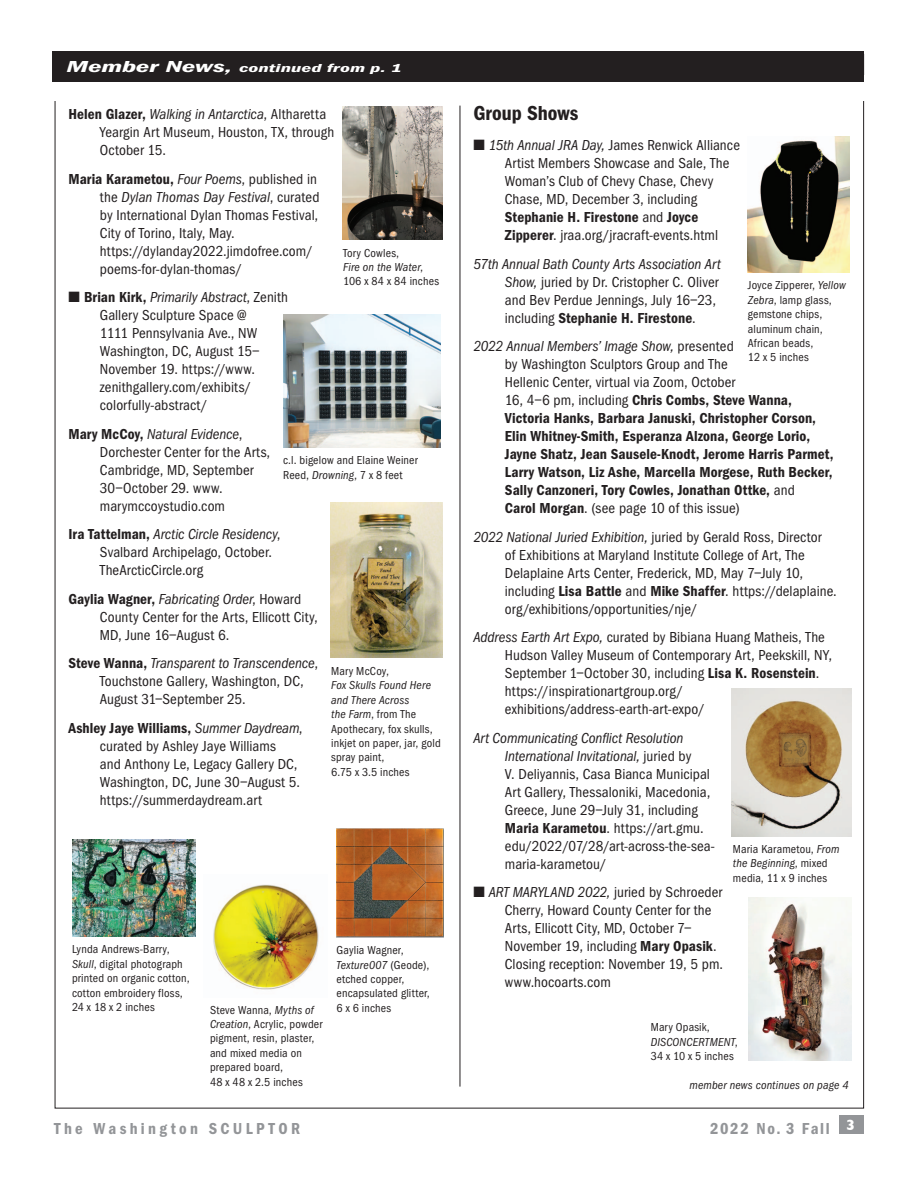
<style>
.page{position:relative;width:918px;height:1188px;background:#fff}
.page>*{position:absolute;margin:0;border:0;box-sizing:border-box;transform-origin:0 0}
.t1{font:600 21px "Franklin Got Cd ITC";color:#231f20}
.t2{font:600 16.5px "Franklin Got Cd ITC";letter-spacing:.2em;color:#939598}
.t3{font:600 16.5px "Franklin Got Cd ITC";letter-spacing:.1em;color:#939598}
.t4{font:15px/18px "Franklin Got Cd ITC";letter-spacing:.005em;color:#231f20}
.t5{font:600 15px/18px "Franklin Got Cd ITC";letter-spacing:.005em;color:#231f20}
.t6{font:700 15px "Gill Sans";color:#939598;scale:1.56 1}
.t7{font:700 15px "Gill Sans";color:#fff}
.t8{font:12px/14.4px "Franklin Got Cd ITC";letter-spacing:.015em;color:#231f20}
.t9{font:italic 600 12px "Franklin Got Cd ITC";letter-spacing:.005em;color:#fff;scale:1.8 1}
.t10{font:italic 12px "Franklin Got Cd ITC";letter-spacing:.015em;color:#231f20}
.s1{font-size:16.5px}
.s2{font-weight:600}
.s3{font-style:italic}
.s4{font-weight:400;font-style:italic}
.s5{font-weight:400}
</style>
<div class="page">
<div style="left:840px;top:1115px;width:24px;height:19px;background:#939598"></div>
<div style="left:52px;top:51px;width:812px;height:31px;background:#231f20"></div>
<hr style="left:460px;top:106px;width:1px;height:981px;background:#231f20">
<img style="left:72px;top:840px;width:124px;height:97px">
<img style="left:284px;top:314px;width:156px;height:134px">
<img style="left:342px;top:106px;width:101px;height:133px">
<img style="left:331px;top:502px;width:111px;height:156px">
<img style="left:337px;top:828px;width:107px;height:110px">
<img style="left:213px;top:884px;width:106px;height:106px">
<img style="left:748px;top:137px;width:102px;height:136px">
<img style="left:732px;top:688px;width:119px;height:148px">
<img style="left:749px;top:897px;width:103px;height:163px">
<p class="t9" style="left:67px;top:61px;width:188px"><span class="s1">Member News,</span> continued from p. 1</p>
<p class="t4" style="left:100px;top:105px;width:236px;text-indent:-32px"><span class="s2">Helen Glazer,</span> <span class="s3">Walking in Antarctica</span>, Altharetta<br>Yeargin Art Museum, Houston, TX, through<br>October 15.</p>
<p class="t4" style="left:100px;top:170px;width:221px;text-indent:-32px"><span class="s2">Maria Karametou,</span> <span class="s3">Four Poems</span>, published in the <span class="s3">Dylan Thomas Day Festival</span>, curated by International Dylan Thomas Festival, City of Torino, Italy, May. https://dylanday2022.jimdofree.com/ poems-for-dylan-thomas/</p>
<p class="t4" style="left:100px;top:288px;width:190px;text-indent:-31px">■ <span class="s2">Brian Kirk,</span> <span class="s3">Primarily Abstract</span>, Zenith<br>Gallery Sculpture Space @<br>1111 Pennsylvania Ave., NW<br>Washington, DC, August 15–<br>November 19. https://www. zenithgallery.com/exhibits/ colorfully-abstract/</p>
<p class="t4" style="left:100px;top:425px;width:172px;text-indent:-32px"><span class="s2">Mary McCoy,</span> <span class="s3">Natural Evidence</span>,<br>Dorchester Center for the Arts,<br>Cambridge, MD, September<br>30–October 29. www. marymccoystudio.com</p>
<p class="t4" style="left:100px;top:525px;width:182px;text-indent:-32px"><span class="s2">Ira Tattelman,</span> <span class="s3">Arctic Circle Residency</span>,<br>Svalbard Archipelago, October.<br>TheArcticCircle.org</p>
<p class="t4" style="left:100px;top:590px;width:219px;text-indent:-32px"><span class="s2">Gaylia Wagner,</span> <span class="s3">Fabricating Order</span>, Howard<br>County Center for the Arts, Ellicott City,<br>MD, June 16–August 6.</p>
<p class="t4" style="left:100px;top:654px;width:220px;text-indent:-32px"><span class="s2">Steve Wanna,</span> <span class="s3">Transparent to Transcendence</span>,<br>Touchstone Gallery, Washington, DC,<br>August 31–September 25.</p>
<p class="t4" style="left:100px;top:719px;width:204px;text-indent:-32px"><span class="s2">Ashley Jaye Williams,</span> <span class="s3">Summer Daydream</span>, curated by Ashley Jaye Williams<br>and Anthony Le, Legacy Gallery DC, Washington, DC, June 30–August 5. https://summerdaydream.art</p>
<p class="t8" style="left:343px;top:246px;width:97px">Tory Cowles,<br><span class="s3">Fire on the Water</span>,<br>106 x 84 x 84 inches</p>
<p class="t8" style="left:283px;top:453px;width:136px">c.l. bigelow and Elaine Weiner<br>Reed, <span class="s3">Drowning</span>, 7 x 8 feet</p>
<p class="t8" style="left:331px;top:664px;width:59px">Mary McCoy,</p>
<p class="t8" style="left:331px;top:678px;width:111px"><span class="s3">Fox Skulls Found Here and There Across<br>the Farm</span>, from The<br>Apothecary, fox skulls, inkjet on paper, jar, gold spray paint,<br>6.75 x 3.5 inches</p>
<p class="t8" style="left:72px;top:942px;width:119px">Lynda Andrews-Barry,<br><span class="s3">Skull</span>, digital photograph printed on organic cotton, cotton embroidery floss,<br>24 x 18 x 2 inches</p>
<p class="t8" style="left:210px;top:1003px;width:114px">Steve Wanna, <span class="s3">Myths of<br>Creation</span>, Acrylic, powder pigment, resin, plaster, and mixed media on prepared board,<br>48 x 48 x 2.5 inches</p>
<p class="t8" style="left:337px;top:943px;width:95px">Gaylia Wagner,<br><span class="s3">Texture007</span> (Geode), etched copper, encapsulated glitter,<br>6 x 6 inches</p>
<h1 class="t1" style="left:473px;top:101px;width:106px">Group Shows</h1>
<p class="t4" style="left:505px;top:137px;width:237px;text-indent:-32px">■ <span class="s3">15th Annual JRA Day,</span> James Renwick Alliance Artist Members Showcase and Sale, The Woman’s Club of Chevy Chase, Chevy Chase, MD, December 3, including <span class="s2">Stephanie H. Firestone</span> and <span class="s2">Joyce Zipperer</span>. jraa.org/jracraft-events.html</p>
<p class="t4" style="left:505px;top:255px;width:217px;text-indent:-32px"><span class="s3">57th Annual Bath County Arts Association Art Show,</span> juried by Dr. Cristopher C. Oliver and Bev Perdue Jennings, July 16–23, including <span class="s2">Stephanie H. Firestone</span>.</p>
<p class="t5" style="left:505px;top:337px;width:330px;text-indent:-32px"><span class="s4">2022 Annual Members’ Image Show,</span> <span class="s5">presented<br>by Washington Sculptors Group and The<br>Hellenic Center, virtual via Zoom, October<br>16, 4–6 pm, including</span> Chris Combs, Steve Wanna, Victoria Hanks, Barbara Januski, Christopher Corson, Elin Whitney-Smith, Esperanza Alzona, George Lorio, Jayne Shatz, Jean Sausele-Knodt, Jerome Harris Parmet, Larry Watson, Liz Ashe, Marcella Morgese, Ruth Becker, Sally Canzoneri, Tory Cowles, Jonathan Ottke, <span class="s5">and<br></span>Carol Morgan<span class="s5">. (see page 10 of this issue)</span></p>
<p class="t4" style="left:505px;top:528px;width:334px;text-indent:-32px"><span class="s3">2022 National Juried Exhibition,</span> juried by Gerald Ross, Director<br>of Exhibitions at Maryland Institute College of Art, The Delaplaine Arts Center, Frederick, MD, May 7–July 10, including <span class="s2">Lisa Battle</span> and <span class="s2">Mike Shaffer</span>. https://delaplaine. org/exhibitions/opportunities/nje/</p>
<p class="t4" style="left:505px;top:629px;width:329px;text-indent:-32px"><span class="s3">Address Earth Art Expo,</span> curated by Bibiana Huang Matheis, The Hudson Valley Museum of Contemporary Art, Peekskill, NY, September 1–October 30, including <span class="s2">Lisa K. Rosenstein</span>. https://inspirationartgroup.org/ exhibitions/address-earth-art-expo/</p>
<p class="t4" style="left:505px;top:729px;width:211px;text-indent:-32px"><span class="s3">Art Communicating Conflict Resolution International Invitational,</span> juried by<br>V. Deliyannis, Casa Bianca Municipal Art Gallery, Thessaloniki, Macedonia, Greece, June 29–July 31, including <span class="s2">Maria Karametou</span>. https://art.gmu. edu/2022/07/28/art-across-the-sea&shy;maria-karametou/</p>
<p class="t4" style="left:505px;top:884px;width:220px;text-indent:-32px">■ <span class="s3">ART MARYLAND 2022,</span> juried by Schroeder Cherry, Howard County Center for the Arts, Ellicott City, MD, October 7– November 19, including <span class="s2">Mary Opasik</span>.<br>Closing reception: November 19, 5 pm. www.hocoarts.com</p>
<p class="t8" style="left:748px;top:278px;width:99px">Joyce Zipperer, <span class="s3">Yellow<br>Zebra</span>, lamp glass, gemstone chips, aluminum chain,<br>African beads,<br>12 x 5 inches</p>
<p class="t8" style="left:733px;top:842px;width:108px">Maria Karametou, <span class="s3">From the Beginning</span>, mixed media, 11 x 9 inches</p>
<p class="t8" style="left:651px;top:1020px;width:88px">Mary Opasik,<br><span class="s3">DISCONCERTMENT</span>,<br>34 x 10 x 5 inches</p>
<p class="t10" style="left:690px;top:1078px;width:161px">member news continues on page 4</p>
<p class="t6" style="left:643px;top:1116px;width:116px">2010 #2 Spring</p>
<p class="t7" style="left:846px;top:1113px;width:10px">3</p>
<p class="t6" style="left:54px;top:1116px;width:223px">WASHINGTON SCULPTORS</p>
<p class="t2" style="left:54px;top:1119px;width:248px">The Washington SCULPTOR</p>
<p class="t3" style="left:710px;top:1119px;width:121px">2022 No. 3 Fall</p>
</div>
